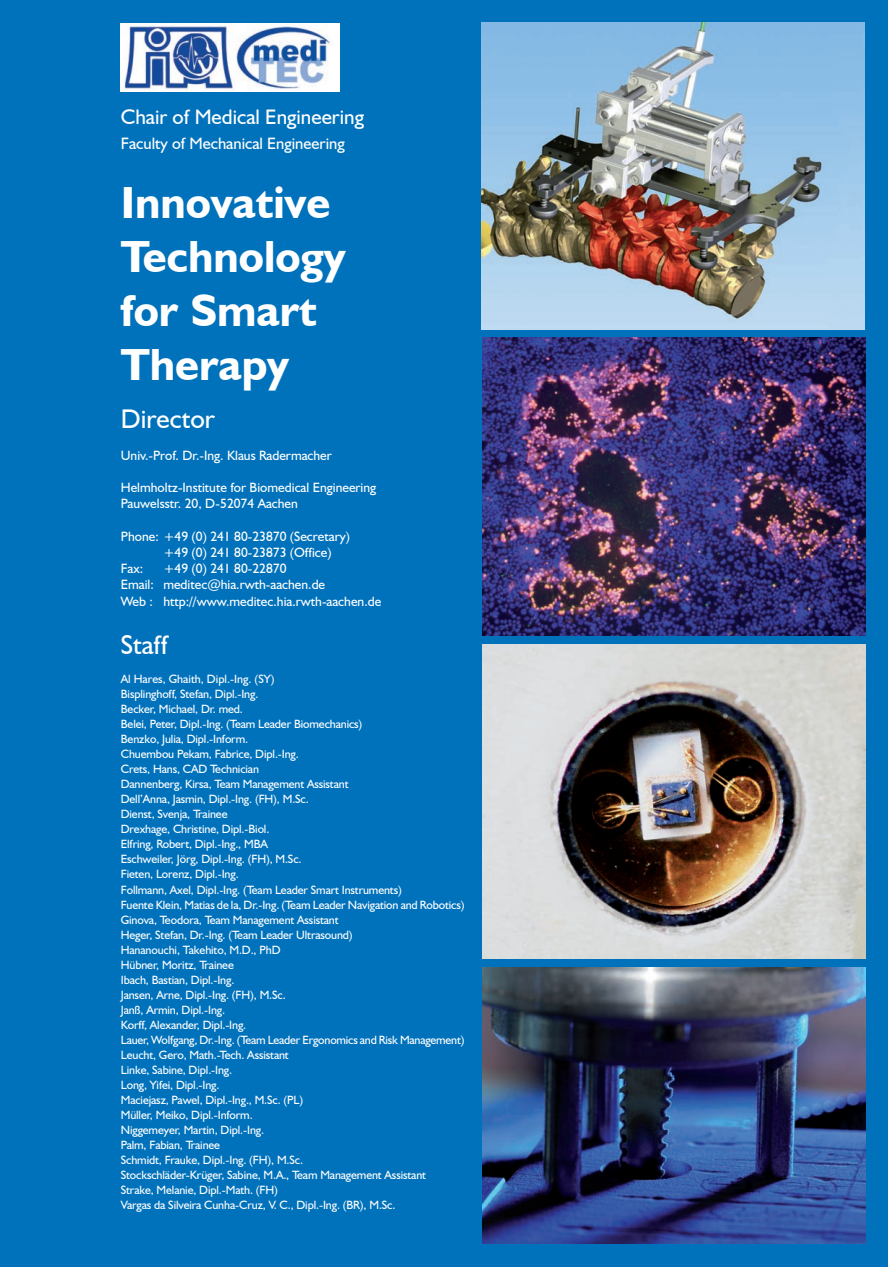
<style>
.page{position:relative;width:888px;height:1267px;background:#fff}
.page>*{position:absolute;margin:0;border:0;box-sizing:border-box;transform-origin:0 0}
.t1{font:700 45px/54px "Humanist 521 BT";color:#fff}
.t2{font:27px "Humanist 521 BT";color:#fff}
.t3{font:21px "Humanist 521 BT";color:#fff}
.t4{font:16.5px "Humanist 521 BT";color:#fff}
.t5{font:13.5px/16.2px "Humanist 521 BT";color:#fff}
.t6{font:12px/15px "Humanist 521 BT";letter-spacing:-.01em;color:#fff}
</style>
<div class="page">
<div style="left:0;top:0;width:888px;height:1266px;background:#0072bc"></div>
<img style="left:121px;top:23px;width:218px;height:68px">
<img style="left:482px;top:967px;width:383px;height:276px">
<img style="left:481px;top:23px;width:384px;height:306px">
<img style="left:482px;top:338px;width:383px;height:297px">
<img style="left:482px;top:644px;width:383px;height:314px">
<h3 class="t3" style="left:121px;top:104px;width:245px">Chair of Medical Engineering</h3>
<h3 class="t4" style="left:121px;top:133px;width:226px">Faculty of Mechanical Engineering</h3>
<h1 class="t1" style="left:121px;top:174px;width:226px">Innovative<br>Technology for Smart<br>Therapy</h1>
<h2 class="t2" style="left:121px;top:402px;width:96px">Director</h2>
<p class="t5" style="left:121px;top:446px;width:213px">Univ.-Prof. Dr.-Ing. Klaus Radermacher</p>
<p class="t5" style="left:121px;top:479px;width:257px">Helmholtz-Institute for Biomedical Engineering<br>Pauwelsstr. 20, D-52074 Aachen</p>
<p class="t5" style="left:121px;top:527px;width:231px">Phone: +49 (0) 241 80-23870 (Secretary)</p>
<p class="t5" style="left:163px;top:544px;width:170px">+49 (0) 241 80-23873 (Office)</p>
<p class="t5" style="left:121px;top:560px;width:24px">Fax:</p>
<p class="t5" style="left:121px;top:560px;width:262px;text-indent:43px">+49 (0) 241 80-22870<br>Email: meditec@hia.rwth-aachen.de<br>Web : http://www.meditec.hia.rwth-aachen.de</p>
<h2 class="t2" style="left:121px;top:628px;width:49px">Staff</h2>
<p class="t6" style="left:121px;top:671px;width:345px">Al Hares, Ghaith, Dipl.-Ing. (SY)<br>Bisplinghoff, Stefan, Dipl.-Ing.<br>Becker, Michael, Dr. med.<br>Belei, Peter, Dipl.-Ing. (Team Leader Biomechanics)<br>Benzko, Julia, Dipl.-Inform.<br>Chuembou Pekam, Fabrice, Dipl.-Ing.<br>Crets, Hans, CAD Technician<br>Dannenberg, Kirsa, Team Management Assistant<br>Dell’Anna, Jasmin, Dipl.-Ing. (FH), M.Sc.<br>Dienst, Svenja, Trainee<br>Drexhage, Christine, Dipl.-Biol.<br>Elfring, Robert, Dipl.-Ing., MBA<br>Eschweiler, Jörg, Dipl.-Ing. (FH), M.Sc.<br>Fieten, Lorenz, Dipl.-Ing.<br>Follmann, Axel, Dipl.-Ing. (Team Leader Smart Instruments)<br>Fuente Klein, Matias de la, Dr.-Ing. (Team Leader Navigation and Robotics)<br>Ginova, Teodora, Team Management Assistant<br>Heger, Stefan, Dr.-Ing. (Team Leader Ultrasound)<br>Hananouchi, Takehito, M.D., PhD<br>Hübner, Moritz, Trainee<br>Ibach, Bastian, Dipl.-Ing.<br>Jansen, Arne, Dipl.-Ing. (FH), M.Sc.<br>Janß, Armin, Dipl.-Ing.<br>Korff, Alexander, Dipl.-Ing.<br>Lauer, Wolfgang, Dr.-Ing. (Team Leader Ergonomics and Risk Management)<br>Leucht, Gero, Math.-Tech. Assistant<br>Linke, Sabine, Dipl.-Ing.<br>Long, Yifei, Dipl.-Ing.<br>Maciejasz, Pawel, Dipl.-Ing., M.Sc. (PL)<br>Müller, Meiko, Dipl.-Inform.<br>Niggemeyer, Martin, Dipl.-Ing.<br>Palm, Fabian, Trainee<br>Schmidt, Frauke, Dipl.-Ing. (FH), M.Sc.<br>Stockschläder-Krüger, Sabine, M.A., Team Management Assistant<br>Strake, Melanie, Dipl.-Math. (FH)<br>Vargas da Silveira Cunha-Cruz, V. C., Dipl.-Ing. (BR), M.Sc.</p>
</div>
